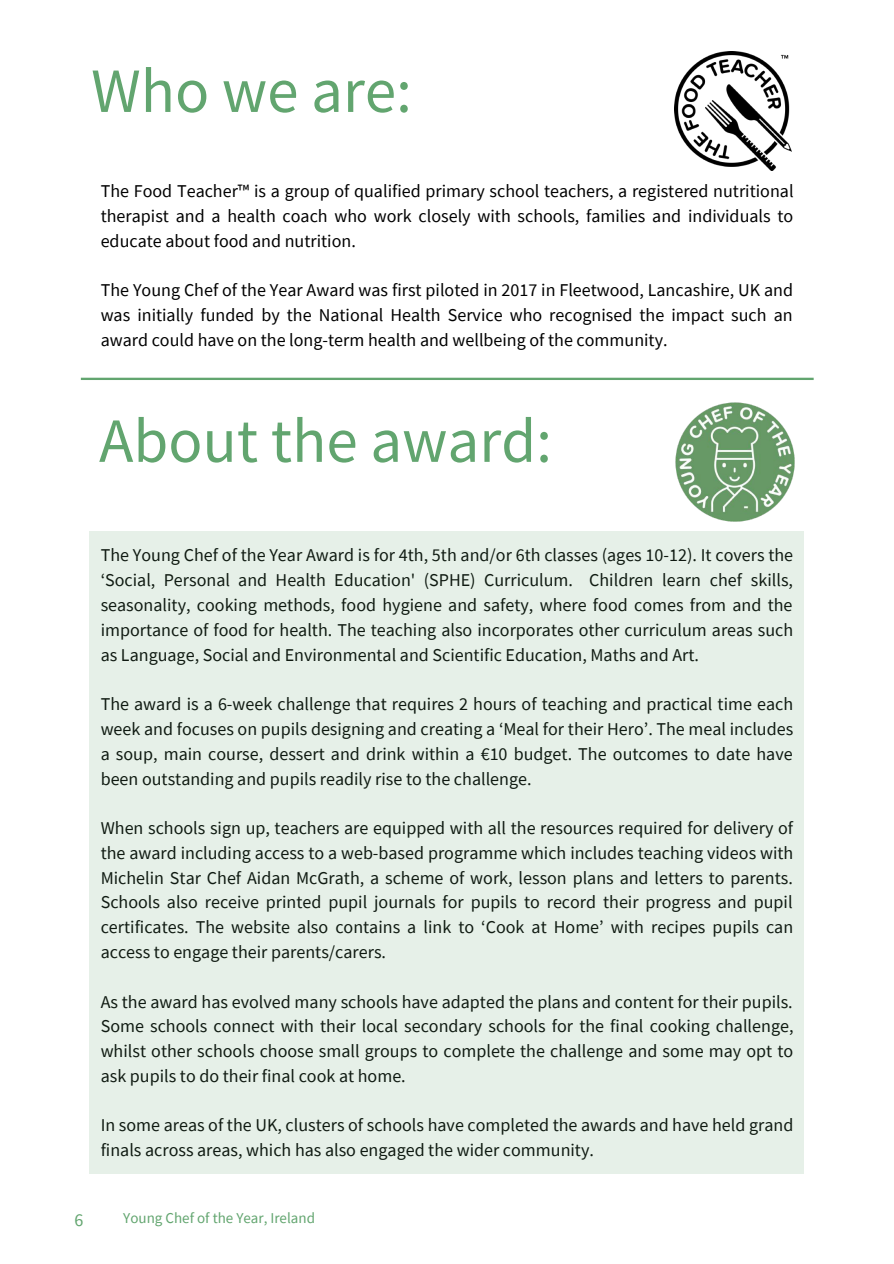
<style>
.page{position:relative;width:894px;height:1264px;background:#fff}
.page>*{position:absolute;margin:0;border:0;box-sizing:border-box;transform-origin:0 0}
.t1{font:63px "Source Sans Pro";color:#62a56f}
.t2{font:18px/24.8px "Source Sans Pro";color:#000;text-align:justify}
.t3{font:18px "Source Sans Pro";color:#62a56f}
.t4{font:15px "Source Sans Pro";color:#62a56f}
</style>
<div class="page">
<svg style="left:81px;top:378px;width:732px;height:2px"></svg>
<img style="left:675px;top:402px;width:120px;height:120px">
<img style="left:674px;top:52px;width:117px;height:118px">
<div style="left:89px;top:531px;width:714px;height:642px;background:#e6f0e8"></div>
<h1 class="t1" style="left:91px;top:50px;width:322px">Who we are:</h1>
<p class="t2" style="left:101px;top:178px;width:694px">The Food Teacher™ is a group of qualified primary school teachers, a registered nutritional therapist and a health coach who work closely with schools, families and individuals to educate about food and nutrition.</p>
<p class="t2" style="left:101px;top:277px;width:693px">The Young Chef of the Year Award was first piloted in 2017 in Fleetwood, Lancashire, UK and was initially funded by the National Health Service who recognised the impact such an award could have on the long-term health and wellbeing of the community.</p>
<h1 class="t1" style="left:99px;top:400px;width:454px">About the award:</h1>
<p class="t2" style="left:101px;top:542px;width:693px">The Young Chef of the Year Award is for 4th, 5th and/or 6th classes (ages 10-12). It covers the ‘Social, Personal and Health Education' (SPHE) Curriculum. Children learn chef skills, seasonality, cooking methods, food hygiene and safety, where food comes from and the importance of food for health. The teaching also incorporates other curriculum areas such as Language, Social and Environmental and Scientific Education, Maths and Art.</p>
<p class="t2" style="left:101px;top:691px;width:694px">The award is a 6-week challenge that requires 2 hours of teaching and practical time each week and focuses on pupils designing and creating a ‘Meal for their Hero’. The meal includes a soup, main course, dessert and drink within a €10 budget. The outcomes to date have been outstanding and pupils readily rise to the challenge.</p>
<p class="t2" style="left:101px;top:815px;width:694px">When schools sign up, teachers are equipped with all the resources required for delivery of the award including access to a web-based programme which includes teaching videos with Michelin Star Chef Aidan McGrath, a scheme of work, lesson plans and letters to parents.<br>Schools also receive printed pupil journals for pupils to record their progress and pupil certificates. The website also contains a link to ‘Cook at Home’ with recipes pupils can access to engage their parents/carers.</p>
<p class="t2" style="left:101px;top:988px;width:694px">As the award has evolved many schools have adapted the plans and content for their pupils.<br>Some schools connect with their local secondary schools for the final cooking challenge, whilst other schools choose small groups to complete the challenge and some may opt to ask pupils to do their final cook at home.</p>
<p class="t2" style="left:101px;top:1112px;width:694px">In some areas of the UK, clusters of schools have completed the awards and have held grand finals across areas, which has also engaged the wider community.</p>
<p class="t3" style="left:74px;top:1207px;width:10px">6</p>
<p class="t4" style="left:123px;top:1207px;width:193px">Young Chef of the Year, Ireland</p>
</div>
